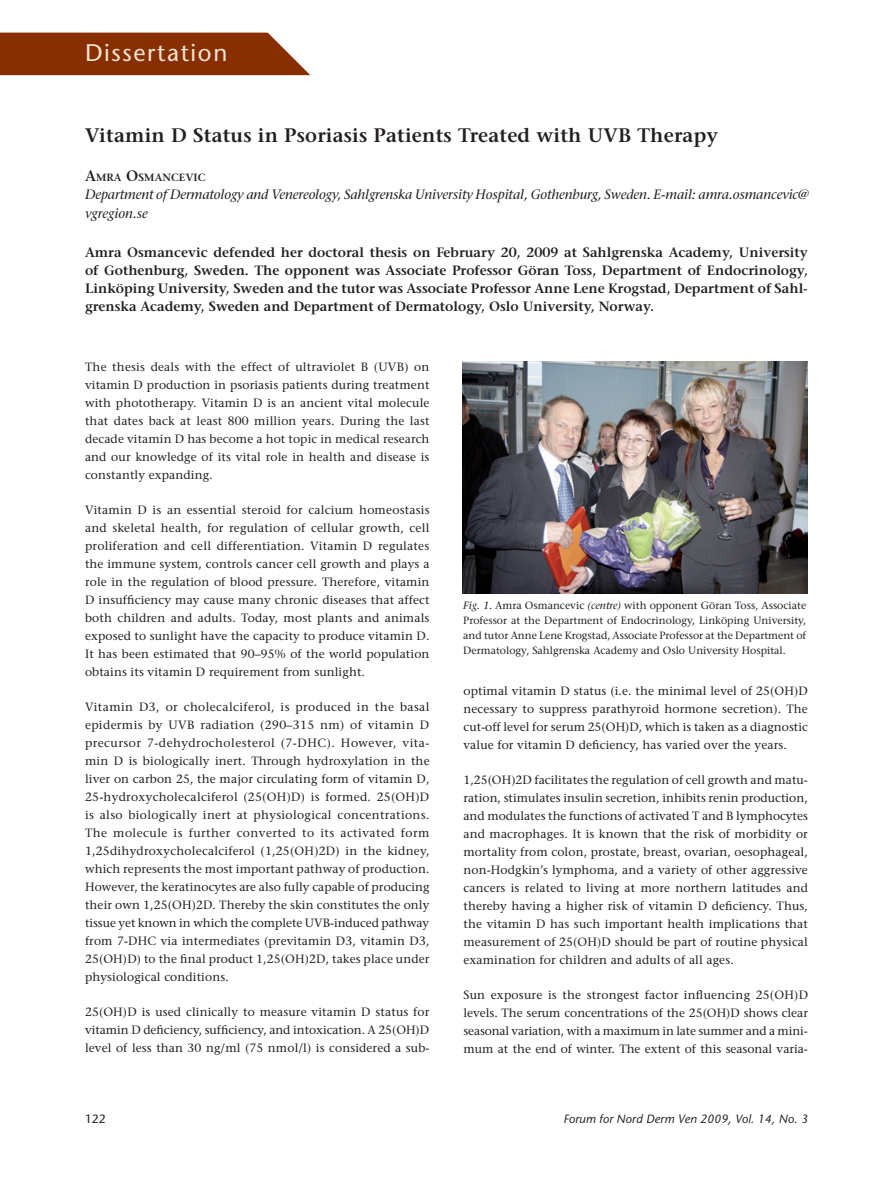
<style>
.page{position:relative;width:893px;height:1191px;background:#fff}
.page>*{position:absolute;margin:0;border:0;box-sizing:border-box;transform-origin:0 0}
.t1{font:24px "Stone Sans";letter-spacing:.065em;color:#f5e5d2}
.t2{font:600 19.5px "Stone Serif";letter-spacing:.01em;color:#231f20}
.t3{font:600 13.5px/18px "Stone Serif";color:#231f20;text-align:justify}
.t4{font:italic 13.5px/18px "Stone Serif";letter-spacing:-.005em;color:#231f20}
.t5{font:12px/18px "Stone Serif";letter-spacing:.01em;color:#231f20;text-align:justify}
.t6{font:italic 12px "Stone Sans";letter-spacing:.01em;color:#231f20}
.t7{font:12px "Stone Sans";color:#231f20}
.t8{font:10.5px/15px "Stone Serif";color:#231f20;text-align:justify}
.t9{font:600 10.5px "Stone Serif";letter-spacing:.015em;color:#231f20}
.s1{font-size:15px}
.s2{font-style:italic}
</style>
<div class="page">
<svg style="left:0;top:32px;width:311px;height:44px"></svg>
<img style="left:463px;top:361px;width:345px;height:232px">
<h1 class="t1" style="left:85px;top:38px;width:144px">Dissertation</h1>
<h2 class="t2" style="left:85px;top:124px;width:634px">Vitamin D Status in Psoriasis Patients Treated with UVB Therapy</h2>
<p class="t9" style="left:85px;top:172px;width:122px"><span class="s1">A</span>MRA <span class="s1">O</span>SMANCEVIC</p>
<p class="t4" style="left:85px;top:186px;width:725px">Department of Dermatology and Venereology, Sahlgrenska University Hospital, Gothenburg, Sweden. E-mail: amra.osmancevic@ vgregion.se</p>
<p class="t3" style="left:85px;top:243px;width:724px">Amra Osmancevic defended her doctoral thesis on February 20, 2009 at Sahlgrenska Academy, University of Gothenburg, Sweden. The opponent was Associate Professor Göran Toss, Department of Endocrinology, Linköping University, Sweden and the tutor was Associate Professor Anne Lene Krogstad, Department of Sahl&shy;grenska Academy, Sweden and Department of Dermatology, Oslo University, Norway.</p>
<p class="t5" style="left:85px;top:357px;width:346px">The thesis deals with the effect of ultraviolet B (UVB) on vitamin D production in psoriasis patients during treatment with phototherapy. Vitamin D is an ancient vital molecule that dates back at least 800 million years. During the last decade vitamin D has become a hot topic in medical research and our knowledge of its vital role in health and disease is constantly expanding.</p>
<p class="t5" style="left:85px;top:500px;width:346px">Vitamin D is an essential steroid for calcium homeostasis and skeletal health, for regulation of cellular growth, cell proliferation and cell differentiation. Vitamin D regulates the immune system, controls cancer cell growth and plays a role in the regulation of blood pressure. Therefore, vitamin D insufficiency may cause many chronic diseases that affect both children and adults. Today, most plants and animals exposed to sunlight have the capacity to produce vitamin D.<br>It has been estimated that 90–95% of the world population obtains its vitamin D requirement from sunlight.</p>
<p class="t5" style="left:85px;top:697px;width:346px">Vitamin D3, or cholecalciferol, is produced in the basal epidermis by UVB radiation (290–315 nm) of vitamin D precursor 7-dehydrocholesterol (7-DHC). However, vita&shy;min D is biologically inert. Through hydroxylation in the liver on carbon 25, the major circulating form of vitamin D, 25-hydroxycholecalciferol (25(OH)D) is formed. 25(OH)D is also biologically inert at physiological concentrations.<br>The molecule is further converted to its activated form 1,25dihydroxycholecalciferol (1,25(OH)2D) in the kidney, which represents the most important pathway of production.<br>However, the keratinocytes are also fully capable of producing their own 1,25(OH)2D. Thereby the skin constitutes the only tissue yet known in which the complete UVB-induced pathway from 7-DHC via intermediates (previtamin D3, vitamin D3, 25(OH)D) to the final product 1,25(OH)2D, takes place under physiological conditions.</p>
<p class="t5" style="left:85px;top:1002px;width:346px">25(OH)D is used clinically to measure vitamin D status for vitamin D deficiency, sufficiency, and intoxication. A 25(OH)D level of less than 30 ng/ml (75 nmol/l) is considered a sub-</p>
<p class="t8" style="left:463px;top:597px;width:345px"><span class="s2">Fig. 1.</span> Amra Osmancevic <span class="s2">(centre)</span> with opponent Göran Toss, Associate Professor at the Department of Endocrinology, Linköping University, and tutor Anne Lene Krogstad, Associate Professor at the Department of Dermatology, Sahlgrenska Academy and Oslo University Hospital.</p>
<p class="t5" style="left:463px;top:681px;width:346px">optimal vitamin D status (i.e. the minimal level of 25(OH)D necessary to suppress parathyroid hormone secretion). The cut-off level for serum 25(OH)D, which is taken as a diagnostic value for vitamin D deficiency, has varied over the years.</p>
<p class="t5" style="left:463px;top:770px;width:346px">1,25(OH)2D facilitates the regulation of cell growth and matu&shy;ration, stimulates insulin secretion, inhibits renin production, and modulates the functions of activated T and B lymphocytes and macrophages. It is known that the risk of morbidity or mortality from colon, prostate, breast, ovarian, oesophageal, non-Hodgkin’s lymphoma, and a variety of other aggressive cancers is related to living at more northern latitudes and thereby having a higher risk of vitamin D deficiency. Thus, the vitamin D has such important health implications that measurement of 25(OH)D should be part of routine physical examination for children and adults of all ages.</p>
<p class="t5" style="left:463px;top:985px;width:346px">Sun exposure is the strongest factor influencing 25(OH)D levels. The serum concentrations of the 25(OH)D shows clear seasonal variation, with a maximum in late summer and a mini‑ mum at the end of winter. The extent of this seasonal varia-</p>
<p class="t7" style="left:85px;top:1112px;width:22px">122</p>
<p class="t6" style="left:563px;top:1112px;width:246px">Forum for Nord Derm Ven 2009, Vol. 14, No. 3</p>
</div>
